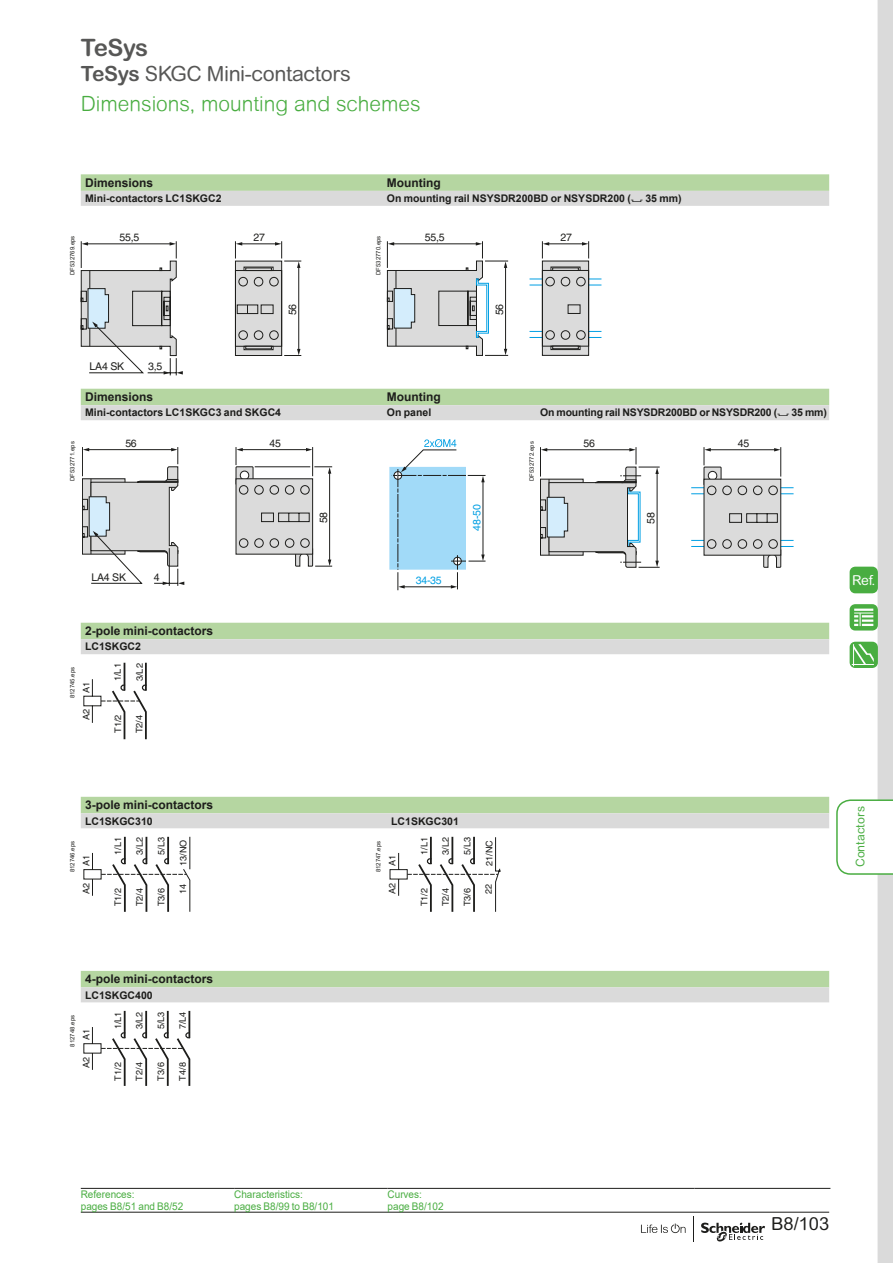
<style>
.page{position:relative;width:893px;height:1263px;background:#fff}
.page>*{position:absolute;margin:0;border:0;box-sizing:border-box;transform-origin:0 0}
.t1{font:700 24px "Arial Rounded MT Pro";letter-spacing:-.025em;color:#575756}
.t2{font:300 21px "Arial Rounded MT";color:#49ad41}
.t3{font:21px "Arial Rounded MT Pro";letter-spacing:-.02em;color:#575756}
.t4{font:18px "Arial Rounded MT Pro";color:#1d1d1b}
.t5{font:13.65px "Arial Rounded MT Pro";color:#fff}
.t6{font:700 12px "Arial";color:#1d1d1b}
.t7{font:12px "Arial Rounded MT Pro";color:#49ad41}
.t8{font:10.65px "Helvetica";letter-spacing:-.02em;color:#1d1d1b}
.t9{font:700 10.5px "Arial";color:#1d1d1b}
.t10{font:10.5px/12px "Arial";color:#49ad41;scale:.95 1}
.t11{font:10.5px "Helvetica";letter-spacing:-.02em;color:#1d1d1b}
.t12{font:10.5px "Helvetica";letter-spacing:-.02em;color:#009fe3}
.t13{font:9.15px "Helvetica";color:#1d1d1b}
.t14{font:9px "Helvetica";letter-spacing:.01em;color:#1d1d1b}
.t15{font:6px "Arial";color:#1d1d1b}
.s1{font-weight:700}
.s2{font-family:"Graph Schneider";font-weight:400}
</style>
<div class="page">
<div style="left:878px;top:0;width:15px;height:1263px;background:#dadada"></div>
<svg style="left:641px;top:1223px;width:45px;height:10px"></svg>
<svg style="left:701px;top:1222px;width:64px;height:20px"></svg>
<svg style="left:693px;top:1216px;width:1px;height:26px"></svg>
<hr style="left:81px;top:1212px;width:748px;height:1px;background:#1d1d1b">
<svg style="left:836px;top:799px;width:57px;height:76px"></svg>
<svg style="left:81px;top:174px;width:748px;height:17px;background:#b7d7a4"></svg>
<svg style="left:81px;top:191px;width:748px;height:229px"></svg>
<div style="left:81px;top:231px;width:220px;height:144px;background:#fff"></div>
<svg style="left:235px;top:241px;width:66px;height:115px"></svg>
<svg style="left:81px;top:241px;width:102px;height:134px"></svg>
<div style="left:387px;top:231px;width:214px;height:125px;background:#fff"></div>
<hr style="left:529px;top:278px;width:72px;height:1px;background:#009fe3">
<hr style="left:529px;top:285px;width:72px;height:1px;background:#009fe3">
<hr style="left:529px;top:331px;width:72px;height:1px;background:#009fe3">
<hr style="left:529px;top:337px;width:72px;height:1px;background:#009fe3">
<svg style="left:541px;top:241px;width:48px;height:115px;background:#c5c5c5"></svg>
<hr style="left:547px;top:244px;width:37px;height:1px;background:#1d1d1b">
<svg style="left:387px;top:241px;width:121px;height:115px"></svg>
<hr style="left:392px;top:244px;width:86px;height:1px;background:#1d1d1b">
<svg style="left:235px;top:447px;width:97px;height:120px"></svg>
<hr style="left:329px;top:472px;width:1px;height:89px;background:#1d1d1b">
<svg style="left:389px;top:439px;width:96px;height:151px"></svg>
<svg style="left:82px;top:447px;width:102px;height:139px"></svg>
<hr style="left:691px;top:487px;width:103px;height:1px;background:#009fe3">
<hr style="left:691px;top:493px;width:103px;height:1px;background:#009fe3">
<hr style="left:691px;top:540px;width:103px;height:1px;background:#009fe3">
<hr style="left:691px;top:546px;width:103px;height:1px;background:#009fe3">
<svg style="left:703px;top:447px;width:79px;height:121px"></svg>
<hr style="left:709px;top:449px;width:67px;height:1px;background:#1d1d1b">
<svg style="left:540px;top:447px;width:120px;height:121px"></svg>
<hr style="left:657px;top:472px;width:1px;height:90px;background:#1d1d1b">
<div style="left:81px;top:623px;width:748px;height:16px;background:#b5d6a1"></div>
<svg style="left:81px;top:639px;width:748px;height:363px"></svg>
<div style="left:81px;top:663px;width:66px;height:76px;background:#fff"></div>
<svg style="left:83px;top:663px;width:64px;height:76px"></svg>
<svg style="left:83px;top:837px;width:107px;height:75px"></svg>
<svg style="left:389px;top:837px;width:112px;height:75px"></svg>
<svg style="left:83px;top:1011px;width:107px;height:75px"></svg>
<hr style="left:81px;top:1188px;width:153px;height:1px;background:#1d1d1b">
<hr style="left:234px;top:1188px;width:154px;height:1px;background:#1d1d1b">
<hr style="left:388px;top:1188px;width:153px;height:1px;background:#1d1d1b">
<hr style="left:541px;top:1188px;width:153px;height:1px;background:#1d1d1b">
<hr style="left:694px;top:1188px;width:136px;height:1px;background:#1d1d1b">
<div style="left:850px;top:567px;width:27px;height:26px;background:#49ad41;border-radius:5px"></div>
<div style="left:850px;top:567px;width:28px;height:26px;border:2px solid #49ad41;border-radius:5px"></div>
<svg style="left:850px;top:605px;width:27px;height:25px"></svg>
<div style="left:850px;top:604px;width:28px;height:26px;border:1px solid #49ad41;border-radius:5px"></div>
<svg style="left:854px;top:609px;width:19px;height:17px"></svg>
<div style="left:850px;top:642px;width:27px;height:25px;background:#49ad41;border-radius:5px"></div>
<div style="left:850px;top:642px;width:28px;height:26px;border:1px solid #49ad41;border-radius:5px"></div>
<svg style="left:852px;top:644px;width:22px;height:22px"></svg>
<h1 class="t1" style="left:81px;top:33px;width:69px">TeSys</h1>
<h2 class="t3" style="left:81px;top:61px;width:271px"><span class="s1">TeSys</span> SKGC Mini-contactors</h2>
<h2 class="t2" style="left:81px;top:91px;width:341px">Dimensions, mounting and schemes</h2>
<p class="t6" style="left:85px;top:174px;width:70px">Dimensions</p>
<p class="t6" style="left:387px;top:174px;width:55px">Mounting</p>
<p class="t9" style="left:85px;top:191px;width:138px">Mini-contactors LC1SKGC2</p>
<p class="t9" style="left:387px;top:191px;width:296px">On mounting rail NSYSDR200BD or NSYSDR200 (<span class="s2">7</span> 35 mm)</p>
<p class="t15" style="left:68px;top:275px;width:41px;rotate:-90deg">DF532769.eps</p>
<p class="t8" style="left:560px;top:231px;width:13px">27</p>
<p class="t11" style="left:493px;top:315px;width:13px;rotate:-90deg">56</p>
<p class="t8" style="left:253px;top:231px;width:13px">27</p>
<p class="t8" style="left:425px;top:231px;width:21px">55,5</p>
<p class="t8" style="left:119px;top:231px;width:21px">55,5</p>
<p class="t15" style="left:374px;top:275px;width:41px;rotate:-90deg">DF532770.eps</p>
<p class="t11" style="left:286px;top:315px;width:13px;rotate:-90deg">56</p>
<p class="t8" style="left:90px;top:360px;width:36px">LA4 SK</p>
<p class="t8" style="left:148px;top:360px;width:16px">3,5</p>
<p class="t6" style="left:85px;top:388px;width:70px">Dimensions</p>
<p class="t6" style="left:387px;top:388px;width:55px">Mounting</p>
<p class="t9" style="left:85px;top:405px;width:198px">Mini-contactors LC1SKGC3 and SKGC4</p>
<p class="t9" style="left:387px;top:405px;width:46px">On panel</p>
<p class="t9" style="left:540px;top:405px;width:288px">On mounting rail NSYSDR200BD or NSYSDR200 (<span class="s2">7</span> 35 mm)</p>
<p class="t11" style="left:125px;top:437px;width:13px">56</p>
<p class="t11" style="left:270px;top:437px;width:13px">45</p>
<p class="t15" style="left:68px;top:481px;width:41px;rotate:-90deg">DF532771.eps</p>
<p class="t8" style="left:583px;top:437px;width:13px">56</p>
<p class="t8" style="left:738px;top:437px;width:13px">45</p>
<p class="t11" style="left:645px;top:524px;width:13px;rotate:-90deg">58</p>
<p class="t15" style="left:527px;top:481px;width:41px;rotate:-90deg">DF532772.eps</p>
<p class="t12" style="left:471px;top:531px;width:28px;rotate:-90deg">48-50</p>
<p class="t11" style="left:317px;top:523px;width:13px;rotate:-90deg">58</p>
<p class="t11" style="left:92px;top:571px;width:36px">LA4 SK</p>
<p class="t11" style="left:154px;top:571px;width:7px">4</p>
<p class="t6" style="left:85px;top:622px;width:130px">2-pole mini-contactors</p>
<p class="t9" style="left:85px;top:639px;width:58px">LC1SKGC2</p>
<p class="t14" style="left:81px;top:693px;width:13px;rotate:-90deg">A1</p>
<p class="t14" style="left:135px;top:681px;width:20px;rotate:-90deg">3/L2</p>
<p class="t14" style="left:112px;top:681px;width:20px;rotate:-90deg">1/L1</p>
<p class="t15" style="left:68px;top:698px;width:33px;rotate:-90deg">812745.eps</p>
<p class="t14" style="left:81px;top:720px;width:13px;rotate:-90deg">A2</p>
<p class="t14" style="left:113px;top:733px;width:20px;rotate:-90deg">T1/2</p>
<p class="t14" style="left:134px;top:733px;width:20px;rotate:-90deg">T2/4</p>
<p class="t12" style="left:416px;top:574px;width:28px">34-35</p>
<h3 class="t5" style="left:852px;top:572px;width:24px">Ref.</h3>
<p class="t6" style="left:85px;top:796px;width:130px">3-pole mini-contactors</p>
<p class="t9" style="left:85px;top:813px;width:69px">LC1SKGC310</p>
<p class="t9" style="left:391px;top:813px;width:69px">LC1SKGC301</p>
<p class="t13" style="left:81px;top:866px;width:13px;rotate:-90deg">A1</p>
<p class="t13" style="left:419px;top:855px;width:19px;rotate:-90deg">1/L1</p>
<p class="t13" style="left:440px;top:855px;width:19px;rotate:-90deg">3/L2</p>
<p class="t13" style="left:462px;top:855px;width:19px;rotate:-90deg">5/L3</p>
<p class="t13" style="left:113px;top:855px;width:19px;rotate:-90deg">1/L1</p>
<p class="t13" style="left:134px;top:855px;width:19px;rotate:-90deg">3/L2</p>
<p class="t13" style="left:156px;top:855px;width:19px;rotate:-90deg">5/L3</p>
<p class="t13" style="left:178px;top:866px;width:28px;rotate:-90deg">13/NO</p>
<p class="t13" style="left:178px;top:893px;width:12px;rotate:-90deg">14</p>
<p class="t15" style="left:68px;top:872px;width:33px;rotate:-90deg">812746.eps</p>
<p class="t15" style="left:374px;top:872px;width:33px;rotate:-90deg">812747.eps</p>
<p class="t13" style="left:387px;top:866px;width:13px;rotate:-90deg">A1</p>
<p class="t13" style="left:387px;top:894px;width:13px;rotate:-90deg">A2</p>
<p class="t13" style="left:419px;top:906px;width:20px;rotate:-90deg">T1/2</p>
<p class="t13" style="left:440px;top:906px;width:20px;rotate:-90deg">T2/4</p>
<p class="t13" style="left:462px;top:906px;width:20px;rotate:-90deg">T3/6</p>
<p class="t13" style="left:81px;top:894px;width:13px;rotate:-90deg">A2</p>
<p class="t13" style="left:113px;top:906px;width:20px;rotate:-90deg">T1/2</p>
<p class="t13" style="left:134px;top:906px;width:20px;rotate:-90deg">T2/4</p>
<p class="t13" style="left:156px;top:906px;width:20px;rotate:-90deg">T3/6</p>
<p class="t13" style="left:484px;top:866px;width:27px;rotate:-90deg">21/NC</p>
<p class="t13" style="left:483px;top:893px;width:12px;rotate:-90deg">22</p>
<p class="t7" style="left:853px;top:867px;width:62px;rotate:-90deg">Contactors</p>
<p class="t6" style="left:85px;top:970px;width:130px">4-pole mini-contactors</p>
<p class="t9" style="left:85px;top:987px;width:69px">LC1SKGC400</p>
<p class="t13" style="left:81px;top:1040px;width:13px;rotate:-90deg">A1</p>
<p class="t13" style="left:177px;top:1029px;width:19px;rotate:-90deg">7/L4</p>
<p class="t13" style="left:177px;top:1080px;width:20px;rotate:-90deg">T4/8</p>
<p class="t13" style="left:113px;top:1029px;width:19px;rotate:-90deg">1/L1</p>
<p class="t13" style="left:134px;top:1029px;width:19px;rotate:-90deg">3/L2</p>
<p class="t13" style="left:156px;top:1029px;width:19px;rotate:-90deg">5/L3</p>
<p class="t15" style="left:68px;top:1046px;width:33px;rotate:-90deg">812748.eps</p>
<p class="t13" style="left:81px;top:1068px;width:13px;rotate:-90deg">A2</p>
<p class="t13" style="left:113px;top:1080px;width:20px;rotate:-90deg">T1/2</p>
<p class="t13" style="left:134px;top:1080px;width:20px;rotate:-90deg">T2/4</p>
<p class="t13" style="left:156px;top:1080px;width:20px;rotate:-90deg">T3/6</p>
<p class="t10" style="left:81px;top:1188px;width:109px">References:<br>pages B8/51 and B8/52</p>
<p class="t10" style="left:234px;top:1188px;width:107px">Characteristics:<br>pages B8/99 to B8/101</p>
<p class="t10" style="left:388px;top:1188px;width:60px">Curves: page B8/102</p>
<h3 class="t4" style="left:771px;top:1212px;width:59px">B8/103</h3>
</div>
